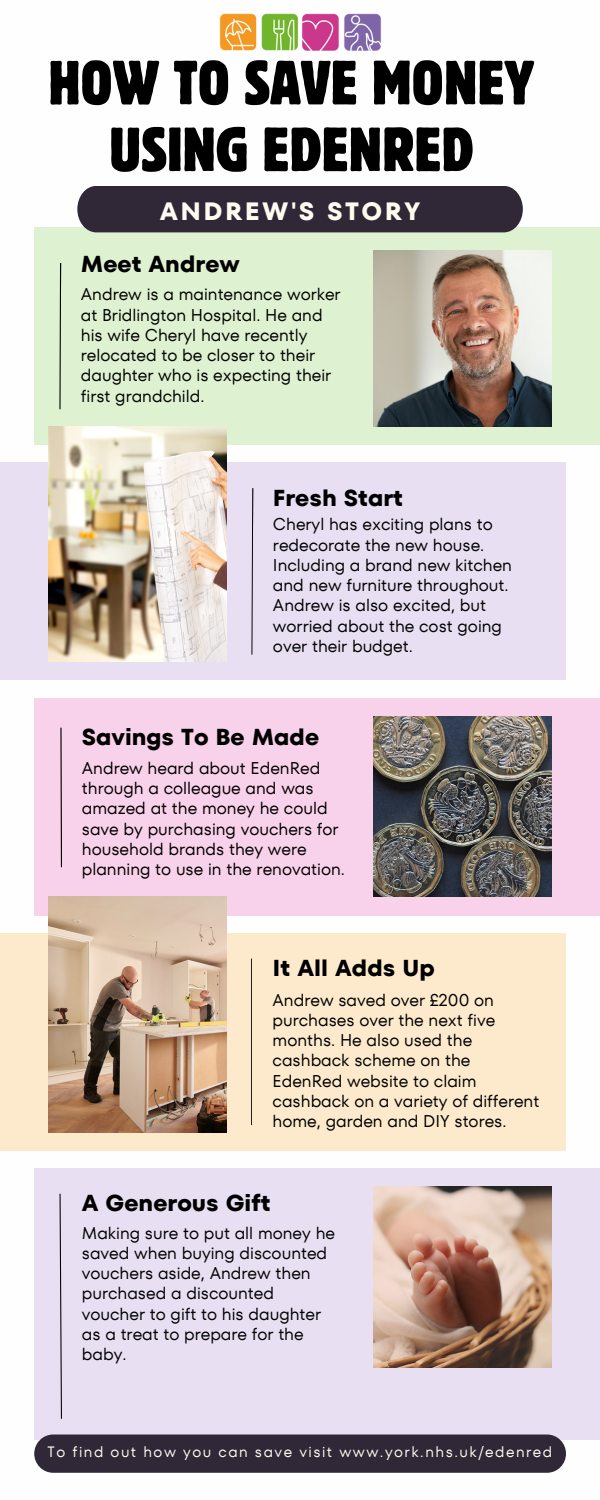
<style>
.page{position:relative;width:600px;height:1500px;background:#fff}
.page>*{position:absolute;margin:0;border:0;box-sizing:border-box;transform-origin:0 0}
.t1{font:condensed 61.8px/66.8px "Block W1 G";color:#000;text-align:center}
.t2{font:700 25px "TT Fors";letter-spacing:.1em;color:#fffbef}
.t3{font:700 23px "TT Fors";color:#000}
.t4{font:17px/20.2px "TT Fors";color:#000}
.t5{font:15px "TT Fors";letter-spacing:.1em;color:#fffbef}
</style>
<div class="page">
<div style="left:0;top:463px;width:566px;height:217px;background:#e9dff2"></div>
<div style="left:0;top:933px;width:565px;height:217px;background:#fdeacd"></div>
<div style="left:34px;top:227px;width:566px;height:218px;background:#def1d0"></div>
<div style="left:34px;top:698px;width:566px;height:217px;background:#f8d1ea"></div>
<div style="left:34px;top:1168px;width:566px;height:272px;background:#e9dff2"></div>
<div style="left:77px;top:186px;width:446px;height:46px;background:#302737"></div>
<img style="left:374px;top:251px;width:178px;height:175px">
<img style="left:374px;top:716px;width:178px;height:181px">
<img style="left:374px;top:1186px;width:178px;height:181px">
<img style="left:48px;top:426px;width:178px;height:236px">
<img style="left:48px;top:897px;width:178px;height:235px">
<svg style="left:60px;top:263px;width:1px;height:146px"></svg>
<svg style="left:60px;top:1194px;width:2px;height:225px"></svg>
<svg style="left:60px;top:728px;width:2px;height:139px"></svg>
<div style="left:34px;top:1435px;width:532px;height:38px;background:#302737"></div>
<hr style="left:251px;top:959px;width:1px;height:166px;background:#000">
<svg style="left:252px;top:488px;width:1px;height:167px"></svg>
<img style="left:219px;top:13px;width:162px;height:38px">
<h2 class="t1" style="left:48px;top:48px;width:487px">HOW TO SAVE MONEY<br>USING EDENRED</h2>
<h2 class="t2" style="left:160px;top:194px;width:262px">ANDREW'S STORY</h2>
<p class="t3" style="left:81px;top:248px;width:160px">Meet Andrew</p>
<h3 class="t4" style="left:81px;top:284px;width:261px">Andrew is a maintenance worker at Bridlington Hospital. He and his wife Cheryl have recently relocated to be closer to their daughter who is expecting their first grandchild.</h3>
<h3 class="t3" style="left:273px;top:481px;width:132px">Fresh Start</h3>
<p class="t4" style="left:273px;top:514px;width:241px">Cheryl has exciting plans to redecorate the new house.<br>Including a brand new kitchen and new furniture throughout.<br>Andrew is also excited, but worried about the cost going over their budget.</p>
<h2 class="t3" style="left:82px;top:721px;width:239px">Savings To Be Made</h2>
<p class="t4" style="left:82px;top:758px;width:265px">Andrew heard about EdenRed through a colleague and was amazed at the money he could save by purchasing vouchers for household brands they were planning to use in the renovation.</p>
<p class="t3" style="left:273px;top:952px;width:164px">It All Adds Up</p>
<p class="t4" style="left:273px;top:990px;width:268px">Andrew saved over £200 on purchases over the next five months. He also used the cashback scheme on the<br>EdenRed website to claim cashback on a variety of different home, garden and DIY stores.</p>
<p class="t3" style="left:82px;top:1187px;width:190px">A Generous Gift</p>
<h2 class="t4" style="left:82px;top:1223px;width:255px">Making sure to put all money he saved when buying discounted vouchers aside, Andrew then purchased a discounted voucher to gift to his daughter as a treat to prepare for the baby.</h2>
<p class="t5" style="left:48px;top:1442px;width:506px">To find out how you can save visit www.york.nhs.uk/edenred</p>
</div>
